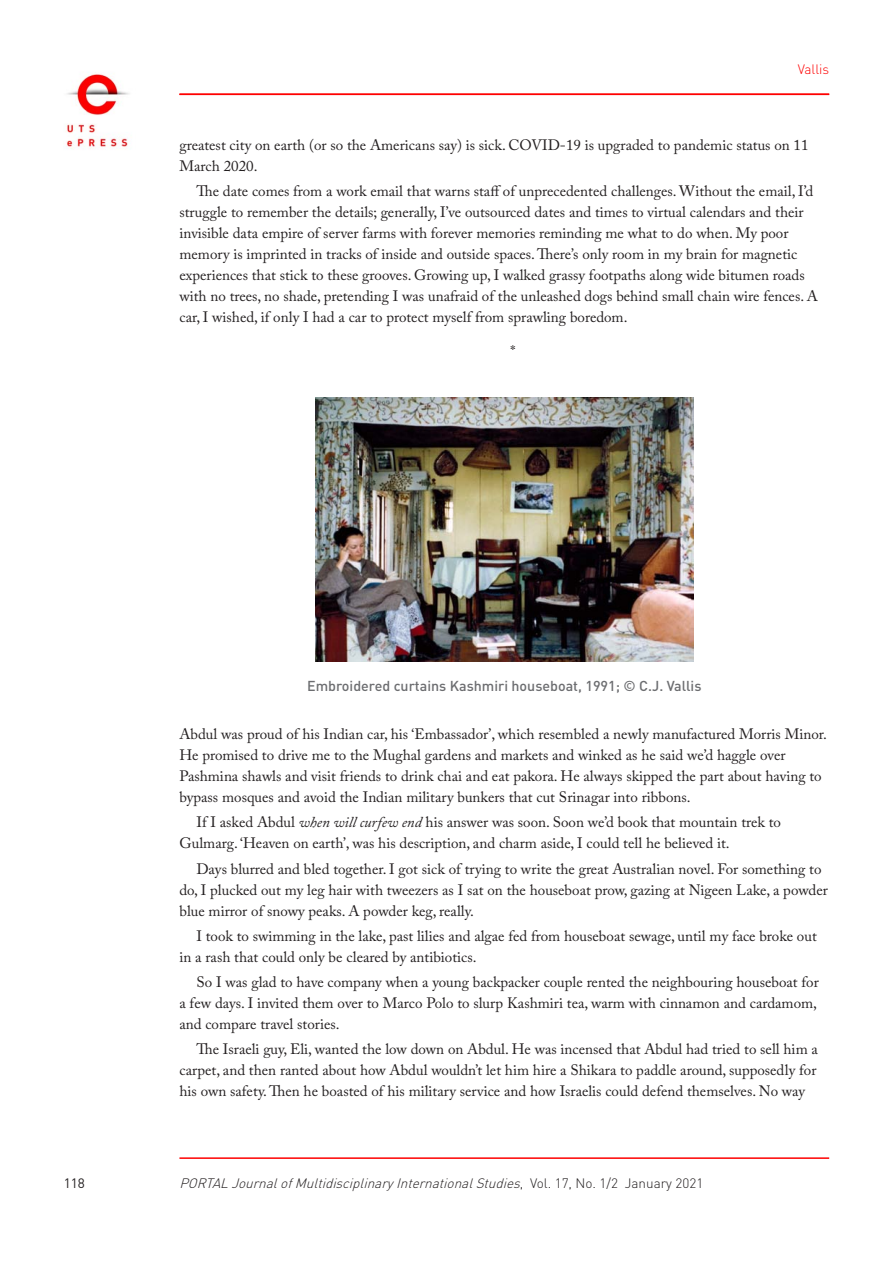
<style>
.page{position:relative;width:893px;height:1263px;background:#fff}
.page>*{position:absolute;margin:0;border:0;box-sizing:border-box;transform-origin:0 0}
.t1{font:15px/21px "Adobe Caslon Pro";color:#231f20}
.t2{font:500 14.25px "DIN";color:#6c6d70}
.t3{font:italic 300 13.5px "DIN Pro";color:#231f20}
.t4{font:300 13.5px "DIN Pro";color:#fe0000}
.t5{font:13.5px "DIN Pro";color:#231f20}
.s1{font-style:italic}
.s2{font-style:normal}
</style>
<div class="page">
<img style="left:315px;top:398px;width:378px;height:263px">
<img style="left:66px;top:74px;width:63px;height:75px">
<hr style="left:179px;top:94px;width:650px;height:1px;background:#fe0000">
<hr style="left:179px;top:1157px;width:650px;height:2px;background:#fe0000">
<p class="t4" style="left:798px;top:60px;width:33px">Vallis</p>
<p class="t1" style="left:179px;top:134px;width:631px">greatest city on earth (or so the Americans say) is sick. COVID-19 is upgraded to pandemic status on 11<br>March 2020.</p>
<p class="t1" style="left:179px;top:181px;width:640px;text-indent:17px">The date comes from a work email that warns staff of unprecedented challenges. Without the email, I’d struggle to remember the details; generally, I’ve outsourced dates and times to virtual calendars and their invisible data empire of server farms with forever memories reminding me what to do when. My poor memory is imprinted in tracks of inside and outside spaces. There’s only room in my brain for magnetic experiences that stick to these grooves. Growing up, I walked grassy footpaths along wide bitumen roads with no trees, no shade, pretending I was unafraid of the unleashed dogs behind small chain wire fences. A car, I wished, if only I had a car to protect myself from sprawling boredom.</p>
<p class="t1" style="left:510px;top:340px;width:6px">*</p>
<p class="t2" style="left:307px;top:676px;width:396px">Embroidered curtains Kashmiri houseboat, 1991; © C.J. Vallis</p>
<p class="t1" style="left:179px;top:723px;width:649px">Abdul was proud of his Indian car, his ‘Embassador’, which resembled a newly manufactured Morris Minor.<br>He promised to drive me to the Mughal gardens and markets and winked as he said we’d haggle over Pashmina shawls and visit friends to drink chai and eat pakora. He always skipped the part about having to bypass mosques and avoid the Indian military bunkers that cut Srinagar into ribbons.</p>
<p class="t1" style="left:179px;top:812px;width:603px;text-indent:17px">If I asked Abdul <span class="s1">when will curfew end</span> his answer was soon. Soon we’d book that mountain trek to<br>Gulmarg. ‘Heaven on earth’, was his description, and charm aside, I could tell he believed it.</p>
<p class="t1" style="left:179px;top:858px;width:650px;text-indent:17px">Days blurred and bled together. I got sick of trying to write the great Australian novel. For something to do, I plucked out my leg hair with tweezers as I sat on the houseboat prow, gazing at Nigeen Lake, a powder blue mirror of snowy peaks. A powder keg, really.</p>
<p class="t1" style="left:179px;top:925px;width:639px;text-indent:17px">I took to swimming in the lake, past lilies and algae fed from houseboat sewage, until my face broke out in a rash that could only be cleared by antibiotics.</p>
<p class="t1" style="left:179px;top:971px;width:641px;text-indent:17px">So I was glad to have company when a young backpacker couple rented the neighbouring houseboat for a few days. I invited them over to Marco Polo to slurp Kashmiri tea, warm with cinnamon and cardamom, and compare travel stories.</p>
<p class="t1" style="left:179px;top:1039px;width:640px;text-align:justify;text-indent:17px">The Israeli guy, Eli, wanted the low down on Abdul. He was incensed that Abdul had tried to sell him a carpet, and then ranted about how Abdul wouldn’t let him hire a Shikara to paddle around, supposedly for his own safety. Then he boasted of his military service and how Israelis could defend themselves. No way</p>
<p class="t5" style="left:64px;top:1174px;width:23px">118</p>
<p class="t3" style="left:179px;top:1174px;width:525px">PORTALJournalofMultidisciplinaryInternationalStudies<span class="s2">, Vo l . 1 7 , N o . 1 / 2 J a n u a ry 2 0 2 1</span></p>
</div>
